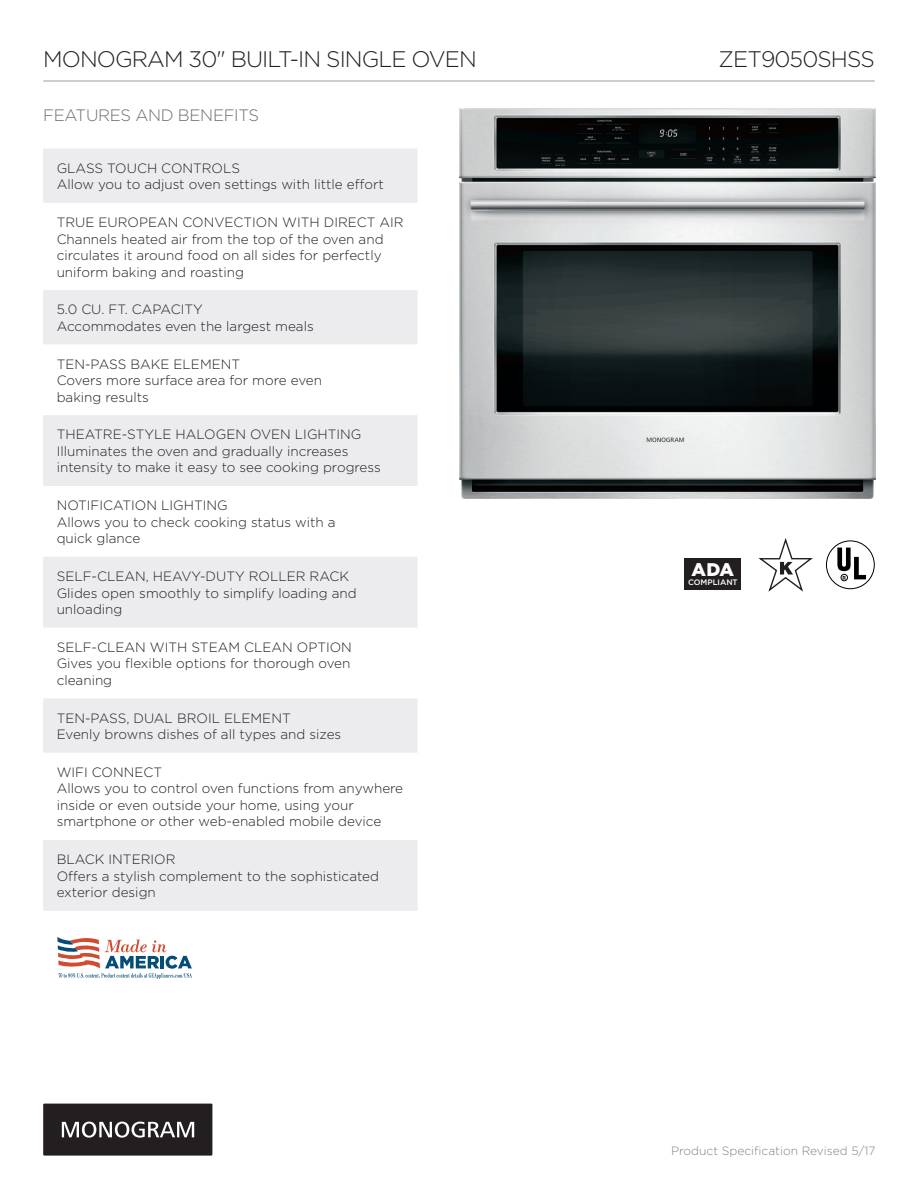
<style>
.page{position:relative;width:918px;height:1188px;background:#fff}
.page>*{position:absolute;margin:0;border:0;box-sizing:border-box;transform-origin:0 0}
.t1{font:300 22.5px "Gotham";letter-spacing:-.04em;color:#231f20}
.t2{font:900 18.3px "Gotham";color:#fff}
.t3{font:300 16.5px "Gotham";letter-spacing:-.02em;color:#6c6d70}
.F_and_B_Copy{font:300 13.5px/16.5px "Gotham";color:#231f20}
.t4{font:300 12px "Gotham";color:#808285}
.t5{font:500 7.95px "Gotham";color:#fff}
.t6{font:700 5.7px "Helvetica";color:#000;scale:.85 1}
</style>
<div class="page">
<div style="left:43px;top:1104px;width:169px;height:52px;background:#231f20"></div>
<svg style="left:62px;top:1121px;width:132px;height:17px"></svg>
<hr style="left:43px;top:80px;width:832px;height:2px;background:#a8a9ad">
<svg style="left:43px;top:149px;width:375px;height:762px"></svg>
<img style="left:459px;top:108px;width:416px;height:391px">
<svg style="left:837px;top:548px;width:29px;height:31px"></svg>
<div style="left:841px;top:574px;width:7px;height:7px;border:1px solid #000;border-radius:50%"></div>
<div style="left:826px;top:540px;width:49px;height:49px;border:1px solid #000;border-radius:50%"></div>
<svg style="left:759px;top:538px;width:54px;height:54px"></svg>
<div style="left:685px;top:559px;width:56px;height:31px;background:#231f20"></div>
<svg style="left:57px;top:937px;width:135px;height:42px"></svg>
<h1 class="t1" style="left:43px;top:44px;width:435px">MONOGRAM 30" BUILT-IN SINGLE OVEN</h1>
<h1 class="t1" style="left:719px;top:44px;width:158px">ZET9050SHSS</h1>
<p class="t3" style="left:43px;top:105px;width:217px">FEATURES AND BENEFITS</p>
<p class="F_and_B_Copy" style="left:57px;top:159px;width:329px">GLASS TOUCH CONTROLS<br>Allow you to adjust oven settings with little effort</p>
<p class="F_and_B_Copy" style="left:57px;top:214px;width:349px">TRUE EUROPEAN CONVECTION WITH DIRECT AIR Channels heated air from the top of the oven and circulates it around food on all sides for perfectly uniform baking and roasting</p>
<p class="F_and_B_Copy" style="left:57px;top:301px;width:259px">5.0 CU. FT. CAPACITY<br>Accommodates even the largest meals</p>
<p class="F_and_B_Copy" style="left:57px;top:355px;width:267px">TEN-PASS BAKE ELEMENT<br>Covers more surface area for more even baking results</p>
<p class="F_and_B_Copy" style="left:57px;top:426px;width:326px">THEATRE-STYLE HALOGEN OVEN LIGHTING<br>Illuminates the oven and gradually increases intensity to make it easy to see cooking progress</p>
<p class="F_and_B_Copy" style="left:57px;top:497px;width:280px">NOTIFICATION LIGHTING<br>Allows you to check cooking status with a quick glance</p>
<p class="F_and_B_Copy" style="left:57px;top:568px;width:301px">SELF-CLEAN, HEAVY-DUTY ROLLER RACK<br>Glides open smoothly to simplify loading and unloading</p>
<p class="F_and_B_Copy" style="left:57px;top:639px;width:297px;text-align:justify">SELF-CLEAN WITH STEAM CLEAN OPTION Gives you flexible options for thorough oven cleaning</p>
<p class="F_and_B_Copy" style="left:57px;top:709px;width:286px">TEN-PASS, DUAL BROIL ELEMENT<br>Evenly browns dishes of all types and sizes</p>
<p class="F_and_B_Copy" style="left:57px;top:764px;width:348px">WIFI CONNECT<br>Allows you to control oven functions from anywhere inside or even outside your home, using your smartphone or other web-enabled mobile device</p>
<p class="F_and_B_Copy" style="left:57px;top:851px;width:324px">BLACK INTERIOR<br>Offers a stylish complement to the sophisticated exterior design</p>
<p class="t2" style="left:692px;top:557px;width:44px">ADA</p>
<p class="t5" style="left:688px;top:577px;width:51px">COMPLIANT</p>
<p class="t6" style="left:843px;top:573px;width:6px">R</p>
<p class="t4" style="left:671px;top:1143px;width:206px">Product Specification Revised 5/17</p>
</div>
